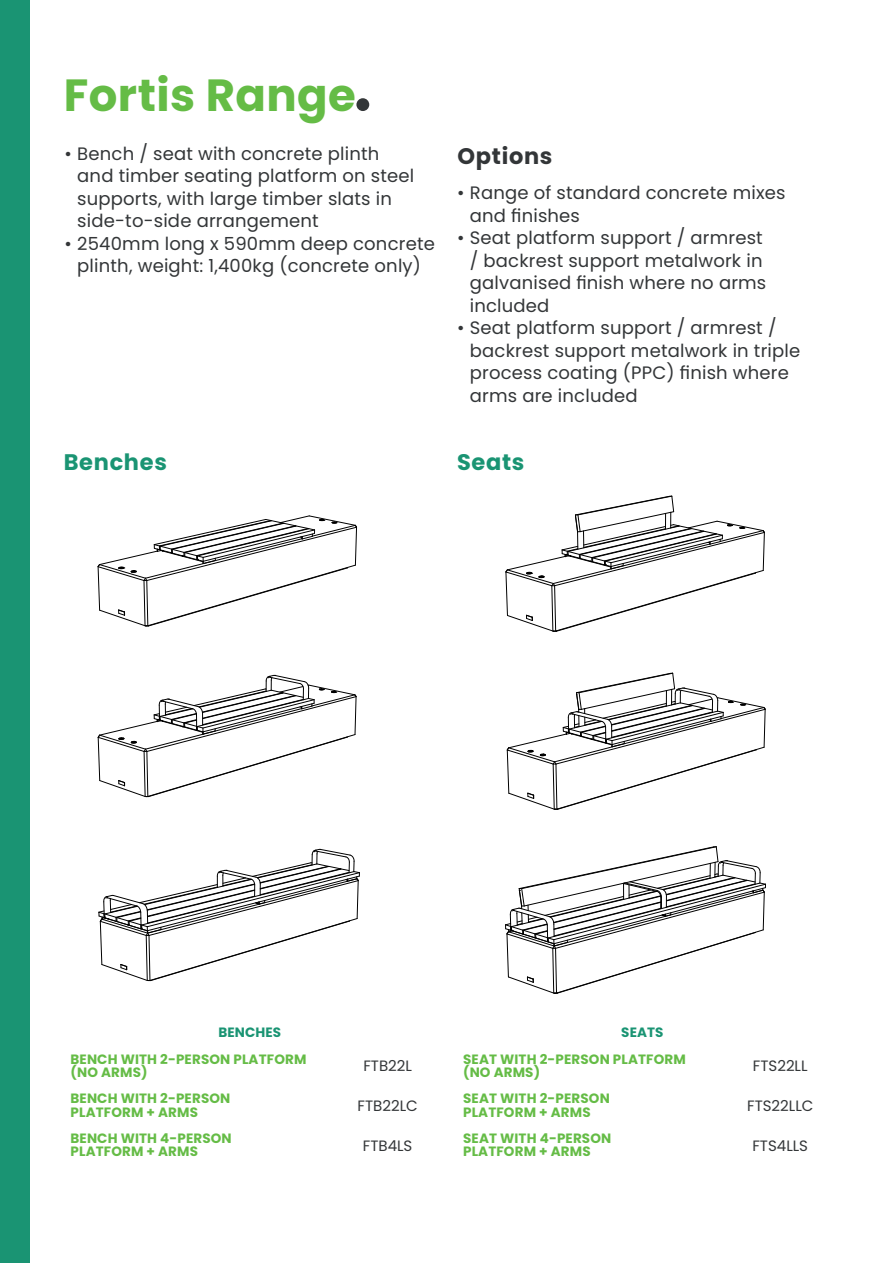
<style>
.page{position:relative;width:893px;height:1263px;background:#fff}
.page>*{position:absolute;margin:0;border:0;box-sizing:border-box;transform-origin:0 0}
.t1{font:700 45px "Poppins";letter-spacing:.01em;color:#65bc46}
.t2{font:700 22.5px "Poppins";letter-spacing:.03em;color:#1a9473}
.t3{font:700 22.5px "Poppins";letter-spacing:.03em;color:#333638}
.t4{font:18px/22.5px "Poppins";letter-spacing:.01em;color:#333638}
.t5{font:15px "Poppins";color:#333638}
.t6{font:700 13.5px/13.5px "Poppins";letter-spacing:.01em;color:#65bc46}
.t7{font:700 13.5px "Poppins";letter-spacing:.01em;color:#1a9473}
</style>
<div class="page">
<div style="left:0;top:0;width:30px;height:1263px;background:#1a9473"></div>
<div style="left:356px;top:98px;width:13px;height:13px;background:#333638;border-radius:50%"></div>
<svg style="left:97px;top:515px;width:260px;height:112px"></svg>
<svg style="left:97px;top:675px;width:260px;height:122px"></svg>
<svg style="left:98px;top:849px;width:262px;height:132px"></svg>
<svg style="left:505px;top:496px;width:260px;height:136px"></svg>
<svg style="left:506px;top:673px;width:260px;height:137px"></svg>
<svg style="left:505px;top:846px;width:261px;height:148px"></svg>
<h1 class="t1" style="left:64px;top:69px;width:294px">Fortis Range</h1>
<p class="t4" style="left:77px;top:142px;width:338px;text-indent:-13px">• Bench / seat with concrete plinth and timber seating platform on steel supports, with large timber slats in side-to-side arrangement</p>
<p class="t4" style="left:65px;top:232px;width:372px;text-align:center">• 2540mm long x 590mm deep concrete plinth, weight: 1,400kg (concrete only)</p>
<p class="t3" style="left:458px;top:143px;width:96px">Options</p>
<p class="t4" style="left:470px;top:182px;width:317px;text-indent:-13px">• Range of standard concrete mixes and finishes</p>
<p class="t4" style="left:470px;top:227px;width:298px;text-indent:-13px">• Seat platform support / armrest / backrest support metalwork in galvanised finish where no arms included</p>
<p class="t4" style="left:470px;top:317px;width:332px;text-indent:-13px">• Seat platform support / armrest / backrest support metalwork in triple process coating (PPC) finish where arms are included</p>
<p class="t2" style="left:64px;top:449px;width:105px">Benches</p>
<p class="t2" style="left:457px;top:449px;width:69px">Seats</p>
<p class="t7" style="left:218px;top:1025px;width:64px">BENCHES</p>
<p class="t6" style="left:71px;top:1052px;width:237px">BENCH WITH 2-PERSON PLATFORM (NO ARMS)</p>
<p class="t5" style="left:363px;top:1057px;width:50px">FTB22L</p>
<p class="t6" style="left:71px;top:1092px;width:161px">BENCH WITH 2-PERSON<br>PLATFORM + ARMS</p>
<p class="t5" style="left:358px;top:1097px;width:62px">FTB22LC</p>
<p class="t6" style="left:71px;top:1131px;width:163px">BENCH WITH 4-PERSON<br>PLATFORM + ARMS</p>
<p class="t5" style="left:363px;top:1136px;width:51px">FTB4LS</p>
<p class="t7" style="left:621px;top:1025px;width:44px">SEATS</p>
<p class="t6" style="left:463px;top:1052px;width:224px">SEAT WITH 2-PERSON PLATFORM (NO ARMS)</p>
<p class="t5" style="left:753px;top:1057px;width:56px">FTS22LL</p>
<p class="t6" style="left:463px;top:1092px;width:148px">SEAT WITH 2-PERSON<br>PLATFORM + ARMS</p>
<p class="t5" style="left:747px;top:1097px;width:68px">FTS22LLC</p>
<p class="t6" style="left:463px;top:1131px;width:150px">SEAT WITH 4-PERSON<br>PLATFORM + ARMS</p>
<p class="t5" style="left:752px;top:1136px;width:57px">FTS4LLS</p>
</div>
